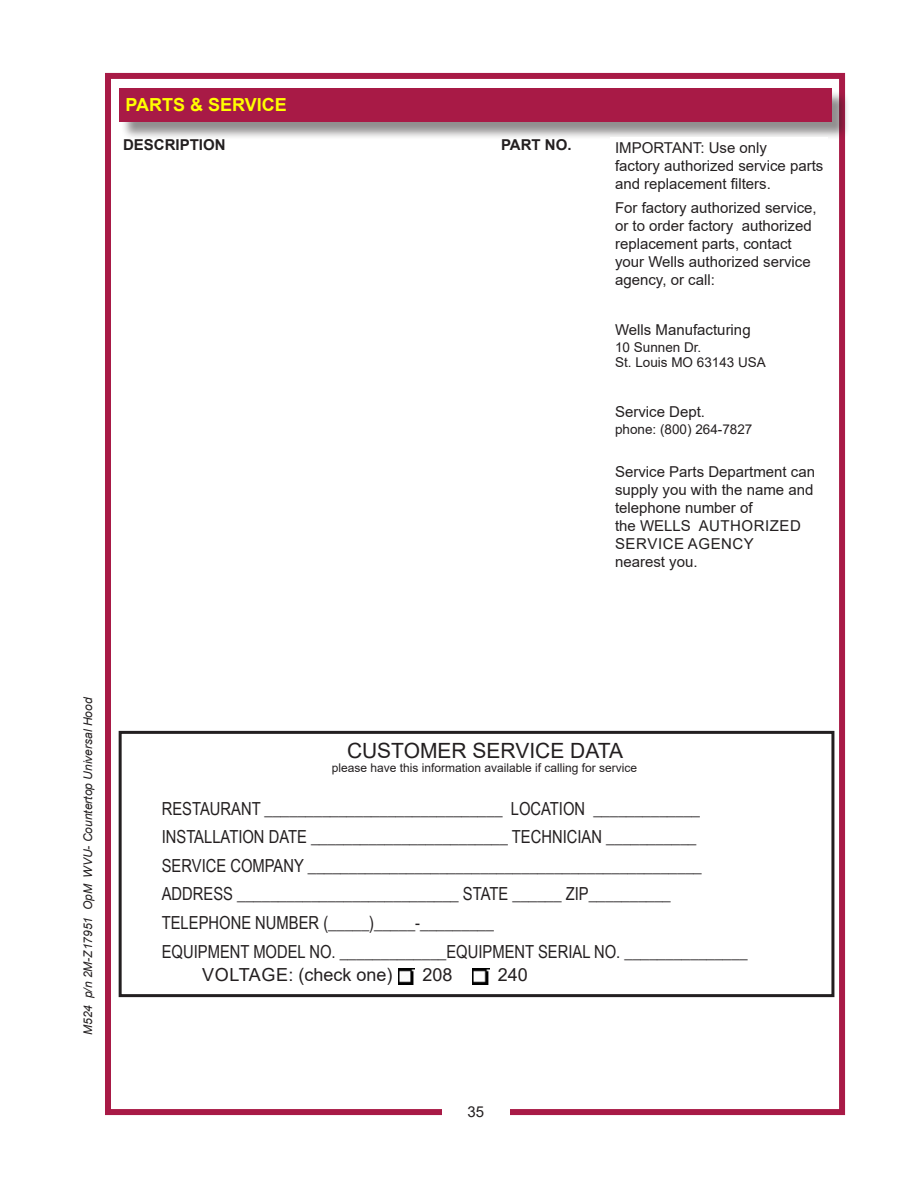
<style>
.page{position:relative;width:918px;height:1188px;background:#fff}
.page>*{position:absolute;margin:0;border:0;box-sizing:border-box;transform-origin:0 0}
.Body_Text{font:21px "Arial";color:#231f20}
.Body_Text-2{font:18px "Arial Narrow";color:#231f20}
.t1{font:18px "Arial";color:#231f20}
.t2{font:700 18px "Arial";color:#ff0}
.t3{font:15px/18px "Arial";color:#231f20}
.t4{font:700 15px "Arial";color:#231f20}
.t5{font:13.5px/15.9px "Arial";color:#231f20}
.t6{font:12px "Arial";color:#231f20}
.t7{font:italic 12px "Arial";color:#231f20}
</style>
<div class="page">
<div style="left:105px;top:73px;width:740px;height:1042px;border:6px solid #a81a46"></div>
<div style="left:442px;top:1102px;width:68px;height:21px;background:#fff"></div>
<div style="left:119px;top:731px;width:715px;height:266px;border:3px solid #231f20"></div>
<div style="left:121px;top:90px;width:729px;height:50px;background:#231f20;opacity:.5"></div>
<div style="left:119px;top:88px;width:713px;height:34px;background:#a81a46"></div>
<img style="left:398px;top:968px;width:17px;height:17px">
<img style="left:473px;top:968px;width:16px;height:17px">
<div style="left:611px;top:137px;width:217px;height:566px;background:#fff"></div>
<p class="t2" style="left:126px;top:92px;width:163px">PARTS &amp; SERVICE</p>
<p class="t4" style="left:123px;top:134px;width:104px">DESCRIPTION</p>
<p class="t4" style="left:501px;top:134px;width:72px">PART NO.</p>
<p class="t3" style="left:615px;top:138px;width:210px">IMPORTANT: Use only<br>factory authorized service parts and replacement filters.</p>
<p class="t3" style="left:615px;top:199px;width:203px">For factory authorized service, or to order factory authorized replacement parts, contact your Wells authorized service agency, or call:</p>
<p class="t3" style="left:615px;top:321px;width:137px">Wells Manufacturing</p>
<p class="t5" style="left:615px;top:339px;width:152px">10 Sunnen Dr.<br>St. Louis MO 63143 USA</p>
<p class="t3" style="left:615px;top:403px;width:92px">Service Dept.</p>
<p class="t5" style="left:615px;top:421px;width:139px">phone: (800) 264-7827</p>
<p class="t3" style="left:615px;top:462px;width:202px">Service Parts Department can supply you with the name and telephone number of<br>the WELLS AUTHORIZED<br>SERVICE AGENCY<br>nearest you.</p>
<p class="t7" style="left:80px;top:1035px;width:339px;rotate:-90deg">M524 p/n 2M-Z17951 OpM WVU- Countertop Universal Hood</p>
<p class="Body_Text" style="left:347px;top:736px;width:278px">CUSTOMER SERVICE DATA</p>
<p class="t6" style="left:332px;top:759px;width:307px">please have this information available if calling for service</p>
<p class="Body_Text-2" style="left:162px;top:795px;width:540px">RESTAURANT _____________________________ LOCATION _____________</p>
<p class="Body_Text-2" style="left:162px;top:824px;width:536px">INSTALLATION DATE ________________________ TECHNICIAN ___________</p>
<p class="Body_Text-2" style="left:162px;top:852px;width:542px">SERVICE COMPANY ________________________________________________</p>
<p class="Body_Text-2" style="left:162px;top:881px;width:511px">ADDRESS ___________________________ STATE ______ ZIP__________</p>
<p class="Body_Text-2" style="left:162px;top:909px;width:334px">TELEPHONE NUMBER (_____)_____-_________</p>
<p class="Body_Text-2" style="left:162px;top:938px;width:587px">EQUIPMENT MODEL NO. _____________EQUIPMENT SERIAL NO. _______________</p>
<p class="t1" style="left:202px;top:962px;width:192px">VOLTAGE: (check one)</p>
<p class="t1" style="left:423px;top:962px;width:32px">208</p>
<p class="t1" style="left:498px;top:962px;width:32px">240</p>
<p class="t3" style="left:468px;top:1102px;width:18px">35</p>
</div>
